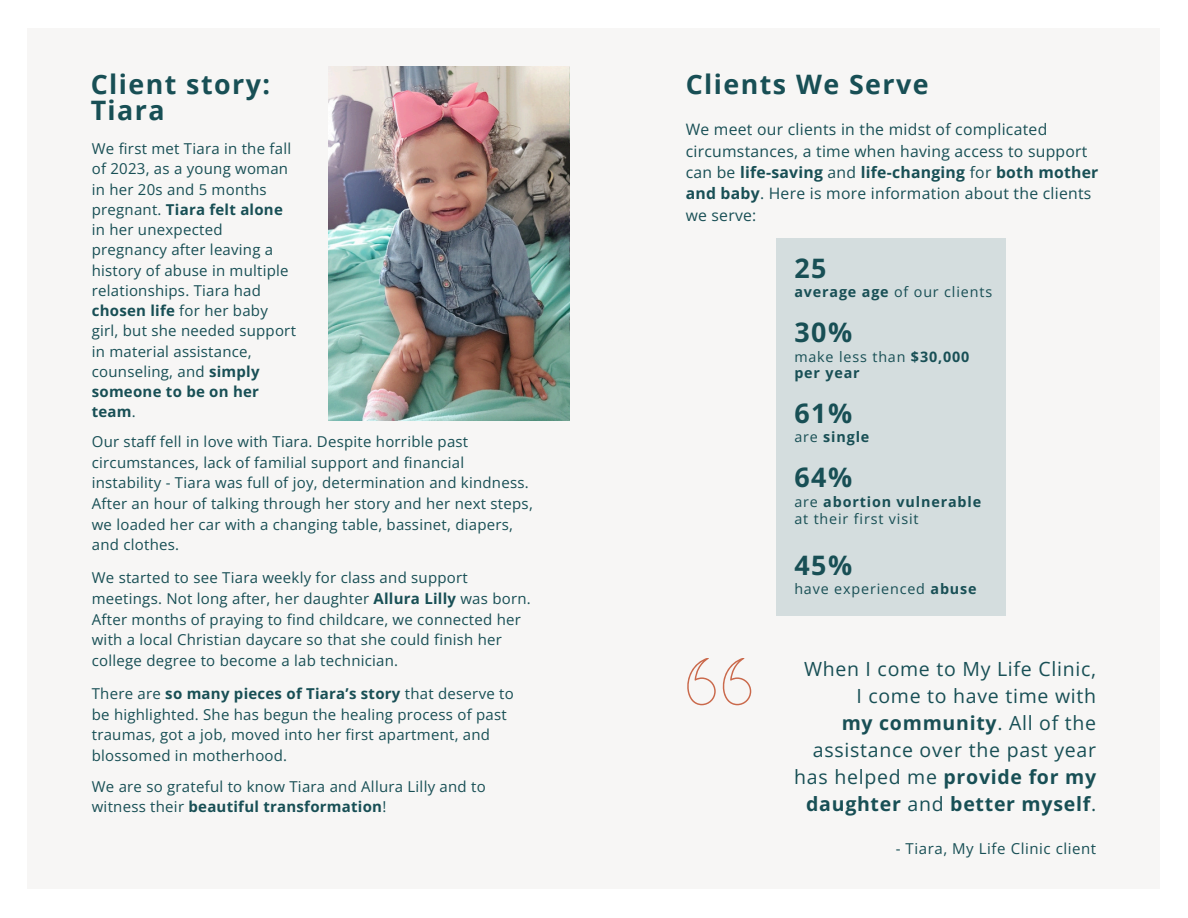
<style>
.page{position:relative;width:1188px;height:918px;background:#fff}
.page>*{position:absolute;margin:0;border:0;box-sizing:border-box;transform-origin:0 0}
.t1{font:700 26.85px/25.8px "Open Sans";letter-spacing:.055em;color:#184f55}
.t2{font:19.5px/27px "Open Sans";letter-spacing:.04em;color:#184f55;text-align:right}
.t3{font:15.75px/21.3px "Open Sans";letter-spacing:.015em;color:#184f55}
.t4{font:15px/20.2px "Open Sans";letter-spacing:.015em;color:#184f55}
.t5{font:15px "Open Sans";letter-spacing:.035em;color:#184f55}
.t6{font:14.4px/16.4px "Open Sans";letter-spacing:.06em;color:#184f55}
.t7{font:700 14.4px/16.4px "Open Sans";letter-spacing:.06em;color:#184f55}
.s1{font-weight:700}
.s2{font-weight:400}
</style>
<div class="page">
<div style="left:28px;top:29px;width:1132px;height:860px;background:#f7f6f5"></div>
<svg style="left:687px;top:658px;width:64px;height:47px"></svg>
<div style="left:776px;top:238px;width:230px;height:378px;background:#d4ddde"></div>
<img style="left:329px;top:67px;width:241px;height:353px">
<p class="t1" style="left:91px;top:71px;width:181px">Client story:<br>Tiara</p>
<h1 class="t4" style="left:92px;top:138px;width:206px">We first met Tiara in the fall of 2023, as a young woman in her 20s and 5 months pregnant. <span class="s1">Tiara felt alone </span>in her unexpected pregnancy after leaving a history of abuse in multiple relationships. Tiara had <span class="s1">chosen life</span> for her baby girl, but she needed support in material assistance, counseling, and <span class="s1">simply someone to be on her team</span>.</h1>
<h3 class="t4" style="left:92px;top:431px;width:443px">Our staff fell in love with Tiara. Despite horrible past circumstances, lack of familial support and financial instability - Tiara was full of joy, determination and kindness.<br>After an hour of talking through her story and her next steps, we loaded her car with a changing table, bassinet, diapers, and clothes.</h3>
<h1 class="t4" style="left:92px;top:567px;width:440px">We started to see Tiara weekly for class and support meetings. Not long after, her daughter <span class="s1">Allura Lilly</span> was born.<br>After months of praying to find childcare, we connected her with a local Christian daycare so that she could finish her college degree to become a lab technician.</h1>
<h3 class="t4" style="left:92px;top:683px;width:424px">There are <span class="s1">so many pieces of Tiara’s story</span> that deserve to be highlighted. She has begun the healing process of past traumas, got a job, moved into her first apartment, and blossomed in motherhood.</h3>
<h1 class="t4" style="left:92px;top:775px;width:395px">We are so grateful to know Tiara and Allura Lilly and to witness their <span class="s1">beautiful transformation</span>!</h1>
<p class="t1" style="left:686px;top:71px;width:244px">Clients We Serve</p>
<p class="t3" style="left:686px;top:119px;width:414px">We meet our clients in the midst of complicated circumstances, a time when having access to support can be <span class="s1">life-saving</span> and <span class="s1">life-changing</span> for <span class="s1">both mother and baby</span>. Here is more information about the clients we serve:</p>
<p class="t1" style="left:794px;top:255px;width:34px">25</p>
<p class="t6" style="left:794px;top:283px;width:199px"><span class="s1">average age</span> of our clients</p>
<p class="t1" style="left:794px;top:318px;width:59px">30%</p>
<h2 class="t7" style="left:794px;top:348px;width:176px"><span class="s2">make less than</span> $30,000 per year</h2>
<p class="t1" style="left:794px;top:400px;width:59px">61%</p>
<p class="t7" style="left:794px;top:428px;width:77px"><span class="s2">are</span> single</p>
<p class="t1" style="left:794px;top:464px;width:59px">64%</p>
<h2 class="t6" style="left:794px;top:494px;width:188px">are <span class="s1">abortion vulnerable </span>at their first visit</h2>
<h1 class="t1" style="left:794px;top:552px;width:59px">45%</h1>
<p class="t6" style="left:794px;top:580px;width:184px">have experienced <span class="s1">abuse</span></p>
<p class="t2" style="left:794px;top:655px;width:303px">When I come to My Life Clinic,<br>I come to have time with<br><span class="s1">my community</span>. All of the assistance over the past year has helped me <span class="s1">provide for my daughter</span> and <span class="s1">better myself</span>.</p>
<p class="t5" style="left:896px;top:838px;width:202px">- Tiara, My Life Clinic client</p>
</div>
